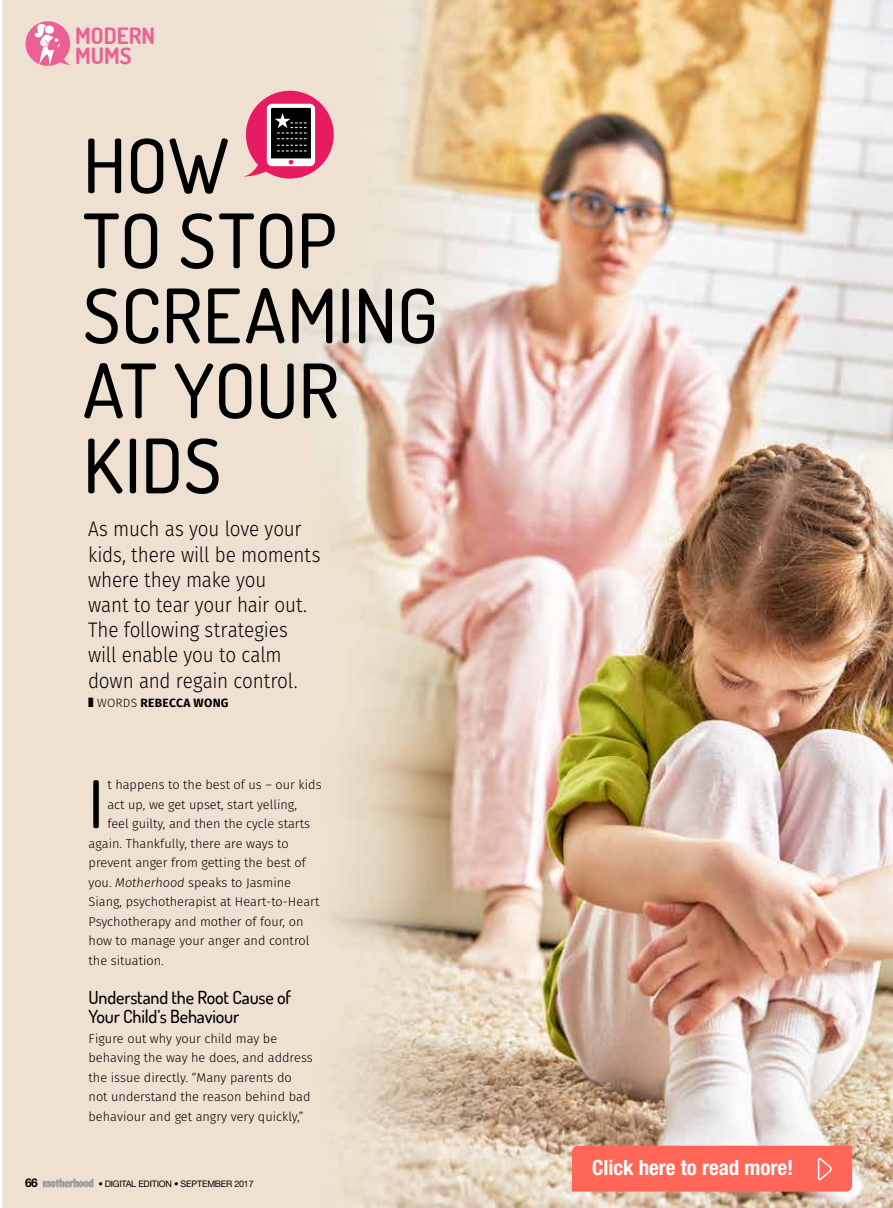
<style>
.page{position:relative;width:893px;height:1208px;background:#fff}
.page>*{position:absolute;margin:0;border:0;box-sizing:border-box;transform-origin:0 0}
.t1{font:500 75px/75px "Dosis";color:#000}
.t2{font:500 66px "Dosis";color:#000}
.t3{font:700 22.5px/19.5px "Dosis";color:#ec6195}
.t4{font:300 21px/25.2px "Fira Sans";letter-spacing:-.01em;color:#000;scale:.9 1}
.t5{font:700 condensed 21px "Helvetica Neue";color:#fff}
.t6{font:500 18px/19.5px "Dosis";letter-spacing:-.01em;color:#000}
.t7{font:300 12.75px/19.5px "Fira Sans";color:#000}
.t8{font:700 12px "Fira Sans";letter-spacing:.025em;color:#000}
.t9{font:700 12px "Helvetica Neue";color:#000}
.t10{font:9px "Helvetica Neue";letter-spacing:-.025em;color:#000}
.s1{font-weight:300}
.s2{font-style:italic}
</style>
<div class="page">
<img style="left:2px;top:0;width:891px;height:1207px">
<svg style="left:240px;top:91px;width:94px;height:88px;background:#b8677d"></svg>
<svg style="left:26px;top:21px;width:47px;height:45px;background:#ef9cb6"></svg>
<svg style="left:43px;top:1178px;width:50px;height:9px"></svg>
<div style="left:572px;top:1145px;width:280px;height:46px;background:#ff6658"></div>
<h3 class="t3" style="left:75px;top:26px;width:82px">MODERN<br>MUMS</h3>
<h1 class="t1" style="left:83px;top:126px;width:357px">HOW<br>TO STOP<br>SCREAMING<br>AT YOUR<br>KIDS</h1>
<h3 class="t4" style="left:88px;top:516px;width:260px">As much as you love your kids, there will be moments where they make you<br>want to tear your hair out.<br>The following strategies will enable you to calm down and regain control.</h3>
<p class="t8" style="left:88px;top:694px;width:142px">❚ <span class="s1">WORDS</span> REBECCA WONG</p>
<h2 class="t2" style="left:89px;top:761px;width:16px">I</h2>
<p class="t7" style="left:107px;top:775px;width:216px">t happens to the best of us – our kids</p>
<p class="t7" style="left:107px;top:794px;width:191px">act up, we get upset, start yelling,</p>
<p class="t7" style="left:107px;top:814px;width:204px">feel guilty, and then the cycle starts</p>
<p class="t7" style="left:89px;top:833px;width:202px">again. Thankfully, there are ways to</p>
<p class="t7" style="left:89px;top:853px;width:219px">prevent anger from getting the best of</p>
<p class="t7" style="left:89px;top:872px;width:204px">you. <span class="s2">Motherhood</span> speaks to Jasmine</p>
<p class="t7" style="left:89px;top:892px;width:232px">Siang, psychotherapist at Heart-to-Heart</p>
<p class="t7" style="left:89px;top:911px;width:216px">Psychotherapy and mother of four, on</p>
<p class="t7" style="left:89px;top:931px;width:222px">how to manage your anger and control</p>
<p class="t7" style="left:89px;top:950px;width:77px">the situation.</p>
<h3 class="t6" style="left:89px;top:987px;width:204px">Understand the Root Cause of<br>Your Child’s Behaviour</h3>
<p class="t7" style="left:89px;top:1028px;width:226px">Figure out why your child may be behaving the way he does, and address the issue directly. “Many parents do not understand the reason behind bad behaviour and get angry very quickly,”</p>
<p class="t9" style="left:25px;top:1175px;width:14px">66</p>
<p class="t10" style="left:99px;top:1178px;width:157px">• DIGITAL EDITION • SEPTEMBER 2017</p>
<h3 class="t5" style="left:592px;top:1154px;width:203px">Click here to read more!</h3>
</div>
